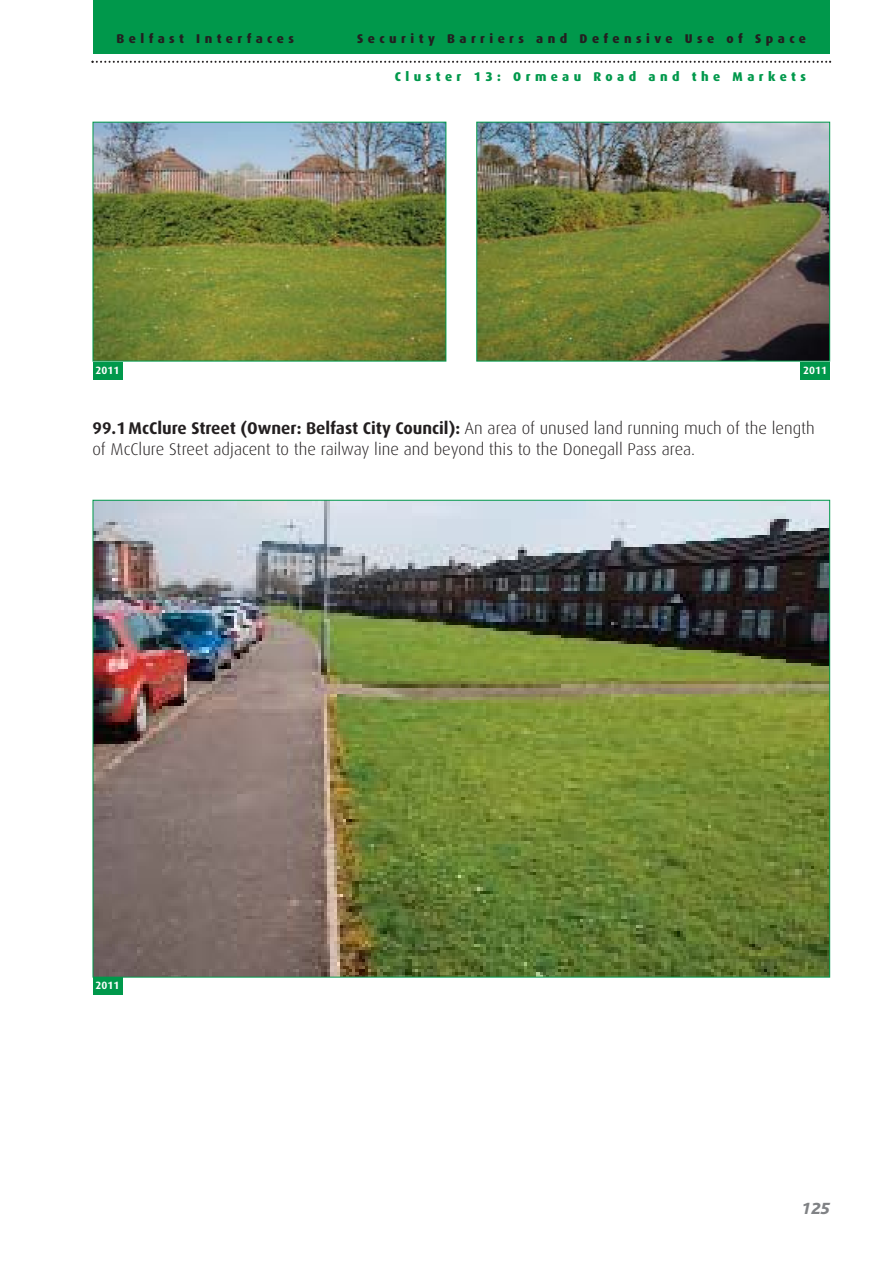
<style>
.page{position:relative;width:893px;height:1263px;background:#fff}
.page>*{position:absolute;margin:0;border:0;box-sizing:border-box;transform-origin:0 0}
.t1{font:300 16.95px/20.2px "Dax";color:#231f20}
.t2{font:italic 800 16.95px "Bliss";color:#808285}
.t3{font:800 12.75px "Dax";letter-spacing:.35em;color:#231f20}
.t4{font:800 12.75px "Dax";letter-spacing:.35em;color:#00984b}
.t5{font:700 10.65px "Dax";color:#fff}
.s1{font-weight:700}
</style>
<div class="page">
<svg style="left:91px;top:61px;width:740px;height:2px"></svg>
<div style="left:93px;top:0;width:737px;height:54px;background:#00984b"></div>
<img style="left:95px;top:124px;width:349px;height:236px">
<div style="left:93px;top:122px;width:353px;height:240px;border:1px solid #00984b"></div>
<img style="left:478px;top:124px;width:350px;height:236px">
<div style="left:476px;top:122px;width:354px;height:240px;border:1px solid #00984b"></div>
<div style="left:93px;top:362px;width:30px;height:18px;background:#00984b"></div>
<img style="left:95px;top:502px;width:733px;height:474px">
<div style="left:93px;top:977px;width:30px;height:18px;background:#00984b"></div>
<div style="left:800px;top:362px;width:30px;height:18px;background:#00984b"></div>
<p class="t3" style="left:117px;top:33px;width:179px">Belfast Interfaces</p>
<p class="t3" style="left:357px;top:33px;width:450px">Security Barriers and Defensive Use of Space</p>
<p class="t4" style="left:395px;top:71px;width:413px">Cluster 13: Ormeau Road and the Markets</p>
<p class="t5" style="left:96px;top:366px;width:25px">2011</p>
<p class="t5" style="left:803px;top:366px;width:25px">2011</p>
<p class="t1" style="left:93px;top:420px;width:724px"><span class="s1">99.1 McClure Street (Owner: Belfast City Council):</span> An area of unused land running much of the length of McClure Street adjacent to the railway line and beyond this to the Donegall Pass area.</p>
<p class="t5" style="left:96px;top:981px;width:25px">2011</p>
<p class="t2" style="left:802px;top:1202px;width:30px">125</p>
</div>
